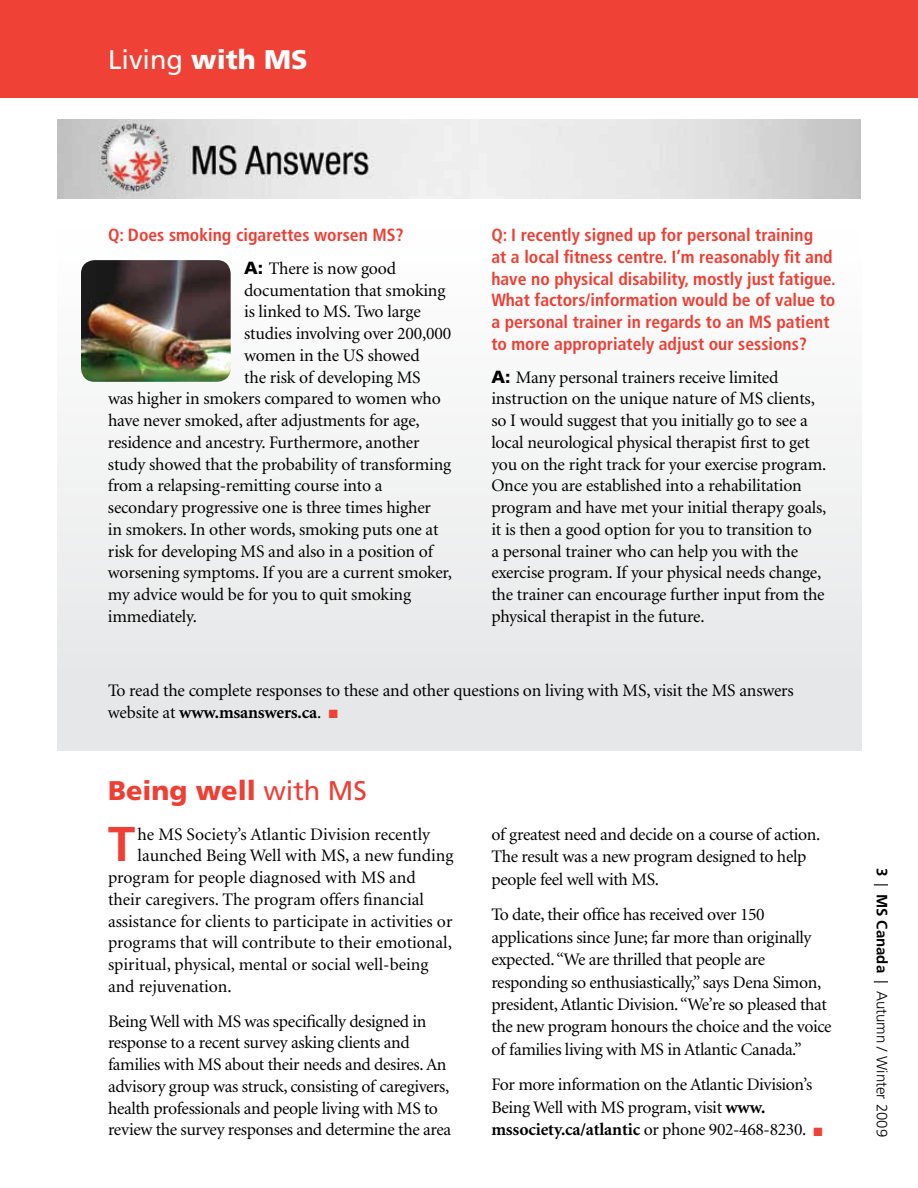
<style>
.page{position:relative;width:918px;height:1188px;background:#fff}
.page>*{position:absolute;margin:0;border:0;box-sizing:border-box;transform-origin:0 0}
.t1{font:700 48.75px "Frutiger";color:#ef3e33}
.t2{font:900 27px "Frutiger";color:#ef3e33}
.t3{font:27px "Frutiger";color:#fff}
.t4{font:17.7px/21.8px "Minion";letter-spacing:-.01em;color:#000}
.t5{font:700 condensed 17.7px/21.8px "Frutiger";color:#ef3e33}
.t6{font:300 15px "Frutiger";color:#000}
.s1{font-weight:900}
.s2{font-family:"Frutiger";font-weight:900}
.s3{font-weight:700}
.s4{color:#ef4135}
.s5{font-weight:400}
</style>
<div class="page">
<div style="left:0;top:0;width:918px;height:97px;background:#ef4135"></div>
<div style="left:57px;top:194px;width:804px;height:557px;background:linear-gradient(to right,#f0f1f2,#f2f3f3)"></div>
<img style="left:57px;top:120px;width:804px;height:78px">
<svg style="left:874px;top:884px;width:14px;height:1px"></svg>
<svg style="left:874px;top:981px;width:14px;height:1px"></svg>
<img style="left:81px;top:260px;width:150px;height:122px">
<h2 class="t3" style="left:108px;top:44px;width:178px">Living <span class="s1">with MS</span></h2>
<p class="t5" style="left:108px;top:224px;width:297px">Q: Does smoking cigarettes worsen MS?</p>
<p class="t4" style="left:244px;top:258px;width:153px"><span class="s2">A:</span> There is now good</p>
<p class="t4" style="left:244px;top:280px;width:203px">documentation that smoking</p>
<p class="t4" style="left:244px;top:301px;width:178px">is linked to MS. Two large</p>
<p class="t4" style="left:244px;top:323px;width:209px">studies involving over 200,000</p>
<p class="t4" style="left:244px;top:345px;width:177px">women in the US showed</p>
<p class="t4" style="left:244px;top:367px;width:178px">the risk of developing MS</p>
<p class="t4" style="left:108px;top:388px;width:334px">was higher in smokers compared to women who</p>
<p class="t4" style="left:108px;top:410px;width:313px">have never smoked, after adjustments for age,</p>
<p class="t4" style="left:108px;top:432px;width:313px">residence and ancestry. Furthermore, another</p>
<p class="t4" style="left:108px;top:454px;width:345px">study showed that the probability of transforming</p>
<p class="t4" style="left:108px;top:475px;width:276px">from a relapsing-remitting course into a</p>
<p class="t4" style="left:108px;top:497px;width:325px">secondary progressive one is three times higher</p>
<p class="t4" style="left:108px;top:519px;width:332px">in smokers. In other words, smoking puts one at</p>
<p class="t4" style="left:108px;top:541px;width:327px">risk for developing MS and also in a position of</p>
<p class="t4" style="left:108px;top:562px;width:346px">worsening symptoms. If you are a current smoker,</p>
<p class="t4" style="left:108px;top:584px;width:305px">my advice would be for you to quit smoking</p>
<p class="t4" style="left:108px;top:606px;width:91px">immediately.</p>
<p class="t5" style="left:491px;top:224px;width:346px">Q: I recently signed up for personal training<br>at a local fitness centre. I’m reasonably fit and have no physical disability, mostly just fatigue.<br>What factors/information would be of value to a personal trainer in regards to an MS patient to more appropriately adjust our sessions?</p>
<p class="t4" style="left:491px;top:367px;width:337px"><span class="s2">A:</span> Many personal trainers receive limited instruction on the unique nature of MS clients, so I would suggest that you initially go to see a local neurological physical therapist first to get you on the right track for your exercise program.<br>Once you are established into a rehabilitation program and have met your initial therapy goals, it is then a good option for you to transition to<br>a personal trainer who can help you with the exercise program. If your physical needs change, the trainer can encourage further input from the physical therapist in the future.</p>
<p class="t4" style="left:108px;top:680px;width:687px">To read the complete responses to these and other questions on living with MS, visit the MS answers website at <span class="s3">www.msanswers.ca</span>. <span class="s4">■</span></p>
<h2 class="t2" style="left:108px;top:775px;width:260px">Being well <span class="s5">with MS</span></h2>
<h1 class="t1" style="left:108px;top:816px;width:29px">T</h1>
<p class="t4" style="left:138px;top:824px;width:294px">he MS Society’s Atlantic Division recently</p>
<p class="t4" style="left:138px;top:846px;width:318px">launched Being Well with MS, a new funding</p>
<p class="t4" style="left:108px;top:867px;width:309px">program for people diagnosed with MS and</p>
<p class="t4" style="left:108px;top:889px;width:318px">their caregivers. The program offers financial</p>
<p class="t4" style="left:108px;top:911px;width:346px">assistance for clients to participate in activities or</p>
<p class="t4" style="left:108px;top:933px;width:345px">programs that will contribute to their emotional,</p>
<p class="t4" style="left:108px;top:954px;width:322px">spiritual, physical, mental or social well-being</p>
<p class="t4" style="left:108px;top:976px;width:125px">and rejuvenation.</p>
<p class="t4" style="left:108px;top:1011px;width:345px">Being Well with MS was specifically designed in response to a recent survey asking clients and families with MS about their needs and desires. An advisory group was struck, consisting of caregivers, health professionals and people living with MS to review the survey responses and determine the area</p>
<p class="t4" style="left:491px;top:823px;width:331px;line-height:22.5px">of greatest need and decide on a course of action.<br>The result was a new program designed to help people feel well with MS.</p>
<p class="t4" style="left:491px;top:904px;width:342px;line-height:22.5px">To date, their office has received over 150 applications since June; far more than originally expected.“We are thrilled that people are responding so enthusiastically,” says Dena Simon, president, Atlantic Division.“We’re so pleased that the new program honours the choice and the voice of families living with MS in Atlantic Canada.”</p>
<p class="t4" style="left:491px;top:1074px;width:333px;line-height:22.5px">For more information on the Atlantic Division’s<br>Being Well with MS program, visit <span class="s3">www. mssociety.ca/atlantic</span> or phone 902-468-8230. <span class="s4">■</span></p>
<p class="t6" style="left:890px;top:868px;width:271px;rotate:90deg"><span class="s3">3 MS Canada</span> Autumn / Winter 2009</p>
</div>
